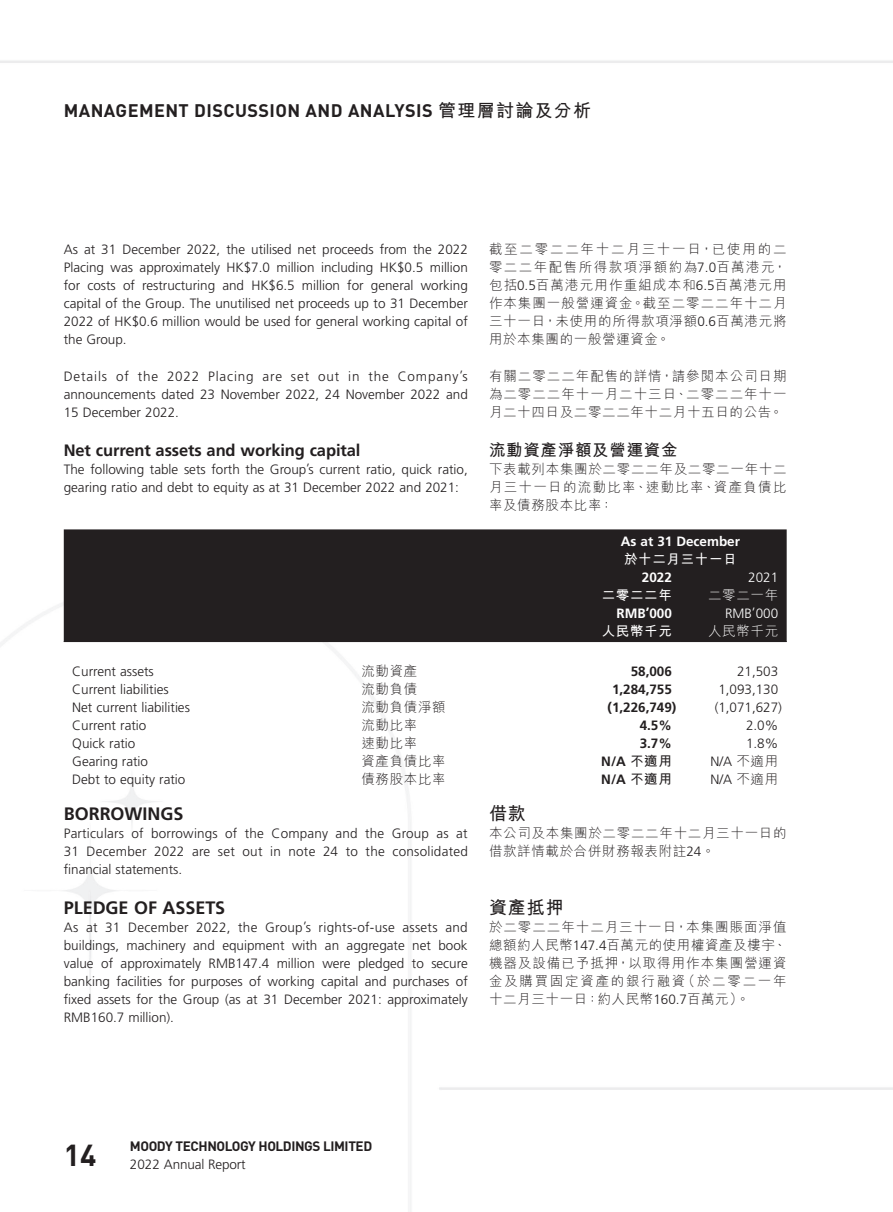
<style>
.page{position:relative;width:893px;height:1212px;background:#fff}
.page>*{position:absolute;margin:0;border:0;box-sizing:border-box;transform-origin:0 0}
.t1{font:700 30px "DIN";color:#231f20}
.t2{font:700 18px "DIN";letter-spacing:.025em;color:#231f20}
.t3{font:700 18px "Frutiger LT Std";color:#231f20}
.t4{font:700 18px "M Hei HK";letter-spacing:.05em;color:#231f20}
.t5{font:700 16.5px "Frutiger LT Std";letter-spacing:-.005em;color:#231f20}
.t6{font:700 16.5px "M Hei HK";letter-spacing:.045em;color:#231f20}
.t7{font:300 13.5px/18px "Frutiger LT Std";color:#231f20;text-align:justify}
.t8{font:300 13.5px/18px "M Hei HK";letter-spacing:.05em;color:#231f20;text-align:justify}
.t9{font:700 13.5px "Frutiger LT Std";color:#231f20}
.t10{font:700 13.5px "DIN";letter-spacing:-.03em;color:#231f20}
.t11{font:700 13.5px "Frutiger LT Std";color:#fff}
.t12{font:700 13.5px "M Hei HK";letter-spacing:.05em;color:#fff}
.t13{font:300 13.5px "Frutiger LT Std";color:#fff}
.t14{font:300 13.5px "M Hei HK";letter-spacing:.05em;color:#fff}
.s1{font-family:"M Hei HK"}
.s2{font-family:"Frutiger LT Std"}
</style>
<div class="page">
<div style="left:64px;top:529px;width:723px;height:112px;background:#231f20"></div>
<hr style="left:64px;top:641px;width:297px;height:1px;background:#231f20">
<hr style="left:361px;top:641px;width:213px;height:1px;background:#231f20">
<hr style="left:574px;top:641px;width:106px;height:1px;background:#231f20">
<hr style="left:680px;top:641px;width:107px;height:1px;background:#231f20">
<h2 class="t2" style="left:64px;top:99px;width:529px">MANAGEMENT DISCUSSION AND ANALYSIS <span class="s1">管理層討論及分析</span></h2>
<p class="t7" style="left:64px;top:241px;width:406px">As at 31 December 2022, the utilised net proceeds from the 2022<br>Placing was approximately HK$7.0 million including HK$0.5 million for costs of restructuring and HK$6.5 million for general working capital of the Group. The unutilised net proceeds up to 31 December 2022 of HK$0.6 million would be used for general working capital of the Group.</p>
<p class="t7" style="left:64px;top:367px;width:406px">Details of the 2022 Placing are set out in the Company’s announcements dated 23 November 2022, 24 November 2022 and 15 December 2022.</p>
<p class="t5" style="left:64px;top:440px;width:298px">Net current assets and working capital</p>
<p class="t7" style="left:64px;top:460px;width:405px">The following table sets forth the Group’s current ratio, quick ratio, gearing ratio and debt to equity as at 31 December 2022 and 2021:</p>
<p class="t8" style="left:489px;top:240px;width:299px">截至二零二二年十二月三十一日，已使用的二零二二年配售所得款項淨額約為<span class="s2">7.0</span>百萬港元，包括<span class="s2">0.5</span>百萬港元用作重組成本和<span class="s2">6.5</span>百萬港元用作本集團一般營運資金。截至二零二二年十二月三十一日，未使用的所得款項淨額<span class="s2">0.6</span>百萬港元將用於本集團的一般營運資金。</p>
<p class="t8" style="left:489px;top:366px;width:299px">有關二零二二年配售的詳情，請參閱本公司日期為二零二二年十一月二十三日、二零二二年十一月二十四日及二零二二年十二月十五日的公告。</p>
<p class="t6" style="left:489px;top:438px;width:190px">流動資產淨額及營運資金</p>
<p class="t8" style="left:489px;top:459px;width:299px">下表載列本集團於二零二二年及二零二一年十二月三十一日的流動比率、速動比率、資產負債比率及債務股本比率：</p>
<p class="t11" style="left:621px;top:533px;width:121px">As at 31 December</p>
<p class="t12" style="left:624px;top:549px;width:114px">於十二月三十一日</p>
<p class="t11" style="left:642px;top:569px;width:31px">2022</p>
<p class="t13" style="left:748px;top:569px;width:31px">2021</p>
<p class="t12" style="left:602px;top:585px;width:72px">二零二二年</p>
<p class="t14" style="left:708px;top:588px;width:72px">二零二一年</p>
<p class="t11" style="left:616px;top:605px;width:57px">RMB’000</p>
<p class="t13" style="left:725px;top:605px;width:55px">RMB’000</p>
<p class="t12" style="left:602px;top:621px;width:72px">人民幣千元</p>
<p class="t14" style="left:708px;top:624px;width:72px">人民幣千元</p>
<p class="t7" style="left:72px;top:663px;width:83px">Current assets</p>
<p class="t8" style="left:361px;top:662px;width:57px">流動資產</p>
<p class="t9" style="left:631px;top:664px;width:43px">58,006</p>
<p class="t7" style="left:737px;top:663px;width:43px">21,503</p>
<p class="t7" style="left:72px;top:681px;width:98px">Current liabilities</p>
<p class="t8" style="left:361px;top:680px;width:57px">流動負債</p>
<p class="t9" style="left:612px;top:682px;width:61px">1,284,755</p>
<p class="t7" style="left:718px;top:681px;width:61px">1,093,130</p>
<p class="t7" style="left:72px;top:699px;width:119px">Net current liabilities</p>
<p class="t8" style="left:361px;top:698px;width:86px">流動負債淨額</p>
<p class="t9" style="left:608px;top:700px;width:70px">(1,226,749)</p>
<p class="t7" style="left:715px;top:699px;width:69px">(1,071,627)</p>
<p class="t7" style="left:72px;top:717px;width:76px">Current ratio</p>
<p class="t8" style="left:361px;top:716px;width:57px">流動比率</p>
<p class="t9" style="left:640px;top:717px;width:34px">4.5%</p>
<p class="t7" style="left:746px;top:717px;width:34px">2.0%</p>
<p class="t7" style="left:72px;top:735px;width:65px">Quick ratio</p>
<p class="t8" style="left:361px;top:734px;width:57px">速動比率</p>
<p class="t9" style="left:640px;top:735px;width:34px">3.7%</p>
<p class="t7" style="left:746px;top:735px;width:34px">1.8%</p>
<p class="t7" style="left:72px;top:753px;width:77px">Gearing ratio</p>
<p class="t8" style="left:361px;top:752px;width:86px">資產負債比率</p>
<p class="t9" style="left:601px;top:753px;width:72px">N/A <span class="s1">不適用</span></p>
<p class="t7" style="left:711px;top:753px;width:69px">N/A <span class="s1">不適用</span></p>
<p class="t7" style="left:72px;top:771px;width:115px">Debt to equity ratio</p>
<p class="t8" style="left:361px;top:770px;width:86px">債務股本比率</p>
<p class="t9" style="left:601px;top:771px;width:72px">N/A <span class="s1">不適用</span></p>
<p class="t7" style="left:711px;top:771px;width:69px">N/A <span class="s1">不適用</span></p>
<h2 class="t3" style="left:64px;top:804px;width:121px">BORROWINGS</h2>
<p class="t7" style="left:64px;top:825px;width:406px">Particulars of borrowings of the Company and the Group as at 31 December 2022 are set out in note 24 to the consolidated financial statements.</p>
<h2 class="t3" style="left:64px;top:897px;width:163px">PLEDGE OF ASSETS</h2>
<p class="t7" style="left:64px;top:918px;width:406px">As at 31 December 2022, the Group’s rights-of-use assets and buildings, machinery and equipment with an aggregate net book value of approximately RMB147.4 million were pledged to secure banking facilities for purposes of working capital and purchases of fixed assets for the Group (as at 31 December 2021: approximately RMB160.7 million).</p>
<h2 class="t4" style="left:489px;top:801px;width:38px">借款</h2>
<p class="t8" style="left:489px;top:824px;width:299px">本公司及本集團於二零二二年十二月三十一日的借款詳情載於合併財務報表附註<span class="s2">24</span>。</p>
<h2 class="t4" style="left:489px;top:894px;width:76px">資產抵押</h2>
<p class="t8" style="left:489px;top:917px;width:299px">於二零二二年十二月三十一日，本集團賬面淨值總額約人民幣<span class="s2">147.4</span>百萬元的使用權資產及樓宇、機器及設備已予抵押，以取得用作本集團營運資金及購買固定資產的銀行融資（於二零二一年十二月三十一日：約人民幣<span class="s2">160.7</span>百萬元）。</p>
<h1 class="t1" style="left:64px;top:1136px;width:34px">14</h1>
<p class="t10" style="left:130px;top:1137px;width:244px">MOODY TECHNOLOGY HOLDINGS LIMITED</p>
<p class="t7" style="left:130px;top:1156px;width:117px">2022 Annual Report</p>
</div>
